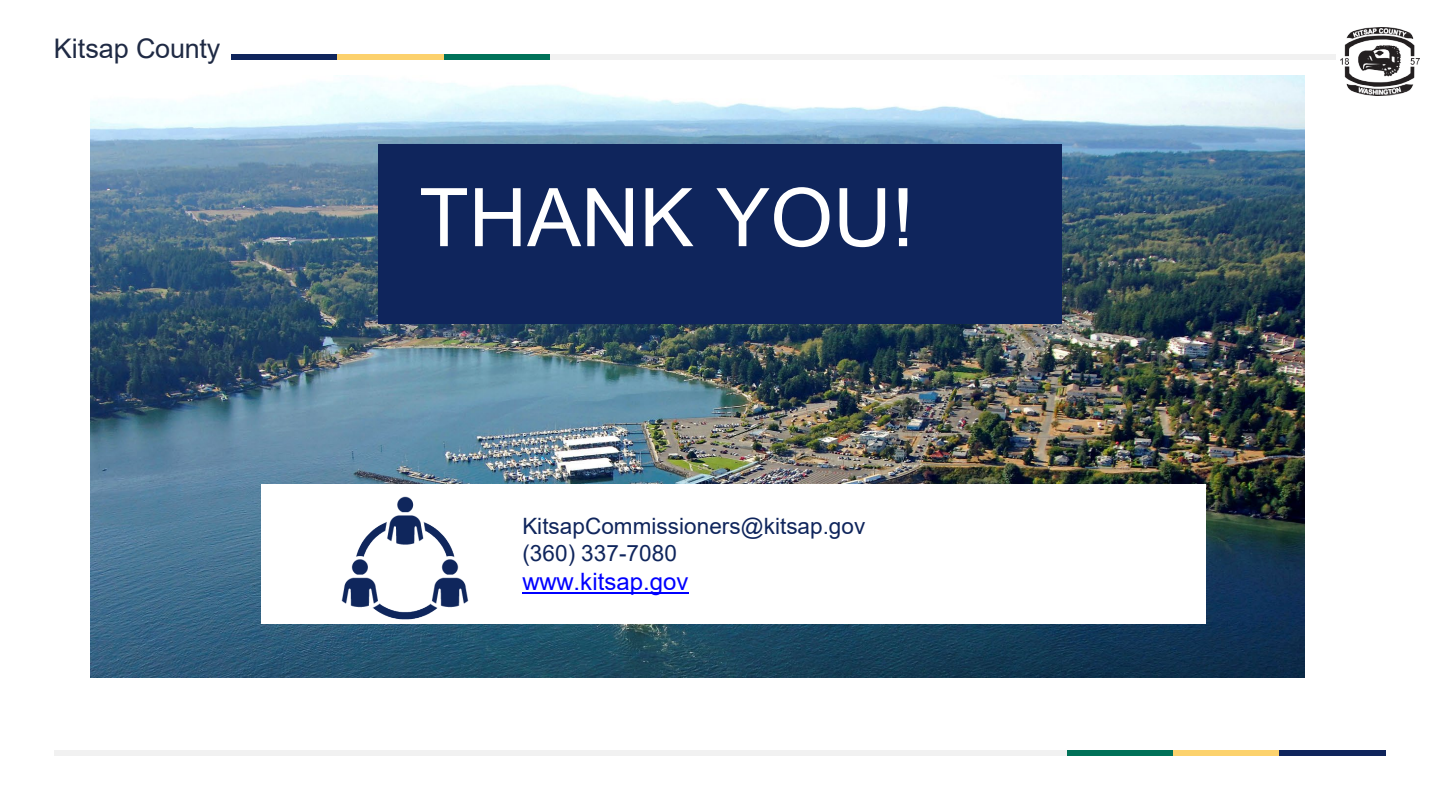
<style>
.page{position:relative;width:1440px;height:810px;background:#fff}
.page>*{position:absolute;margin:0;border:0;box-sizing:border-box;transform-origin:0 0}
.t1{font:81px "Arial";color:#fff}
.t2{font:27px "Arial";letter-spacing:-.005em;color:#1f2a44}
.t3{font:24px "Arial";color:#00f}
.t4{font:22.5px "Arial";letter-spacing:.005em;color:#0f255c}
</style>
<div class="page">
<img style="left:90px;top:75px;width:1215px;height:603px">
<div style="left:232px;top:54px;width:106px;height:5px;background:#0f255c"></div>
<div style="left:338px;top:54px;width:106px;height:5px;background:#fcd16d"></div>
<div style="left:444px;top:54px;width:106px;height:5px;background:#007259"></div>
<div style="left:550px;top:54px;width:785px;height:5px;background:#f1f1f1"></div>
<img style="left:1340px;top:28px;width:80px;height:67px">
<div style="left:54px;top:751px;width:1013px;height:5px;background:#f1f1f1"></div>
<div style="left:1067px;top:751px;width:106px;height:5px;background:#007158"></div>
<div style="left:1173px;top:751px;width:106px;height:5px;background:#fcd26d"></div>
<div style="left:1279px;top:751px;width:107px;height:5px;background:#0f255c"></div>
<div style="left:261px;top:484px;width:944px;height:140px;background:#fff"></div>
<hr style="left:522px;top:592px;width:166px;height:2px;background:#00f">
<img style="left:312px;top:496px;width:185px;height:131px">
<div style="left:378px;top:144px;width:684px;height:180px;background:#0f255c"></div>
<h2 class="t2" style="left:54px;top:30px;width:168px">Kitsap County</h2>
<p class="t1" style="left:419px;top:162px;width:497px">THANK YOU!</p>
<p class="t4" style="left:522px;top:511px;width:344px">KitsapCommissioners@kitsap.gov</p>
<p class="t4" style="left:522px;top:538px;width:156px">(360) 337-7080</p>
<p class="t3" style="left:522px;top:565px;width:167px">www.kitsap.gov</p>
</div>
